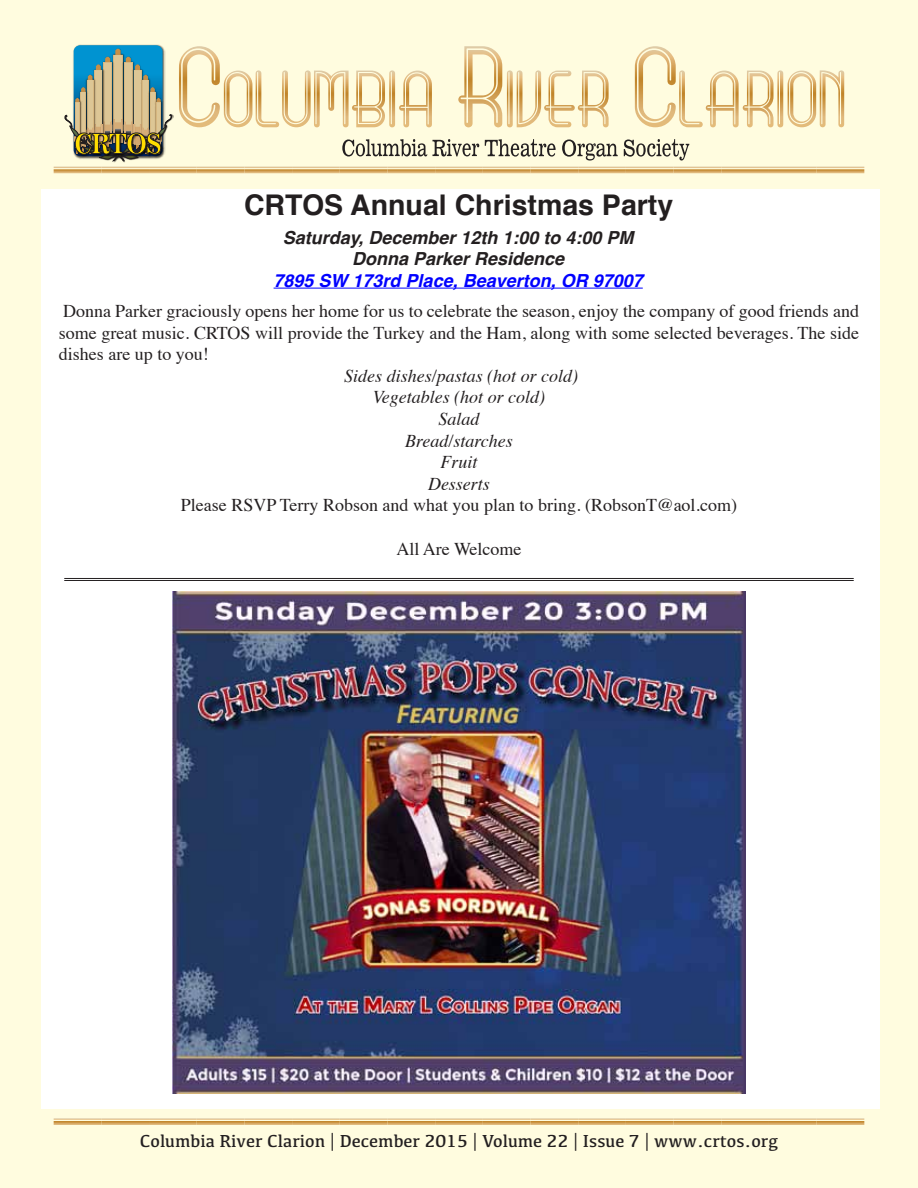
<style>
.page{position:relative;width:918px;height:1188px;background:#fffcdf}
.page>*{position:absolute;margin:0;border:0;box-sizing:border-box;transform-origin:0 0}
.t1{font:700 28.5px "Helvetica";color:#231f20}
.t2{font:18px/21.6px "Times";color:#231f20;text-align:justify}
.t3{font:italic 18px/21.6px "Times";color:#231f20;text-align:center}
.t4{font:18px "Kefa";color:#231f20}
.t5{font:italic 700 18px/21.6px "Helvetica";color:#231f20;text-align:center}
.t6{font:italic 700 18px "Helvetica";color:#00f}
</style>
<div class="page">
<svg style="left:54px;top:1118px;width:810px;height:7px;background:#debb81"></svg>
<div style="left:41px;top:189px;width:838px;height:920px;background:#fff"></div>
<svg style="left:54px;top:45px;width:810px;height:128px"></svg>
<hr style="left:64px;top:578px;width:790px;height:1px;background:#231f20">
<hr style="left:64px;top:580px;width:790px;height:1px;background:#231f20">
<img style="left:172px;top:591px;width:574px;height:503px">
<hr style="left:274px;top:288px;width:369px;height:1px;background:#00f">
<h1 class="t1" style="left:244px;top:182px;width:431px">CRTOS Annual Christmas Party</h1>
<p class="t5" style="left:283px;top:226px;width:352px">Saturday, December 12th 1:00 to 4:00 PM<br>Donna Parker Residence</p>
<p class="t6" style="left:274px;top:266px;width:371px">7895 SW 173rd Place, Beaverton, OR 97007</p>
<p class="t2" style="left:59px;top:299px;width:802px">Donna Parker graciously opens her home for us to celebrate the season, enjoy the company of good friends and some great music. CRTOS will provide the Turkey and the Ham, along with some selected beverages. The side dishes are up to you!</p>
<p class="t3" style="left:344px;top:364px;width:235px">Sides dishes/pastas (hot or cold)<br>Vegetables (hot or cold)<br>Salad<br>Bread/starches<br>Fruit<br>Desserts</p>
<p class="t2" style="left:181px;top:493px;width:558px">Please RSVP Terry Robson and what you plan to bring. (RobsonT@aol.com)</p>
<p class="t2" style="left:396px;top:536px;width:127px">All Are Welcome</p>
<p class="t4" style="left:140px;top:1129px;width:640px">Columbia River Clarion | December 2015 | Volume 22 | Issue 7 | www.crtos.org</p>
</div>
